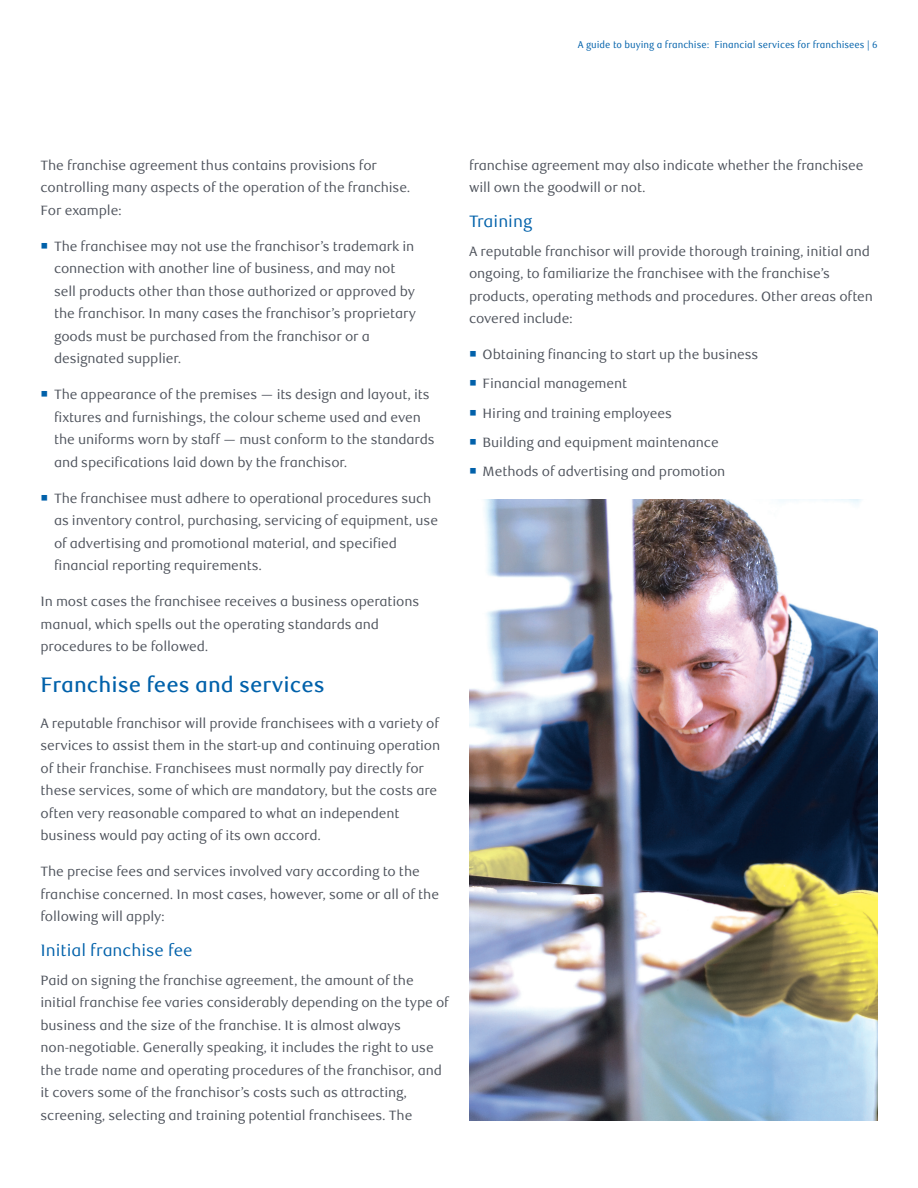
<style>
.page{position:relative;width:918px;height:1188px;background:#fff}
.page>*{position:absolute;margin:0;border:0;box-sizing:border-box;transform-origin:0 0}
.subhead_-_level_1{font:500 21px "RBC Text";color:#0161aa}
.subhead___level_2{font:16.5px "RBC Text";color:#0161aa}
.body{font:13.5px/22.5px "RBC Text";letter-spacing:-.01em;color:#4e535c}
.t1{font:9.75px "RBC Text Cond";color:#0161aa}
.s1{color:#0161aa}
</style>
<div class="page">
<img style="left:469px;top:499px;width:409px;height:621px">
<p class="t1" style="left:578px;top:38px;width:301px">A guide to buying a franchise: Financial services for franchisees | 6</p>
<p class="body" style="left:40px;top:154px;width:371px">The franchise agreement thus contains provisions for controlling many aspects of the operation of the franchise.<br>For example:</p>
<p class="body" style="left:54px;top:235px;width:363px;text-indent:-14px"><span class="s1">○</span> The franchisee may not use the franchisor’s trademark in connection with another line of business, and may not sell products other than those authorized or approved by the franchisor. In many cases the franchisor’s proprietary goods must be purchased from the franchisor or a designated supplier.</p>
<p class="body" style="left:54px;top:383px;width:382px;text-indent:-14px"><span class="s1">○</span> The appearance of the premises — its design and layout, its fixtures and furnishings, the colour scheme used and even the uniforms worn by staff — must conform to the standards and specifications laid down by the franchisor.</p>
<p class="body" style="left:54px;top:487px;width:386px;text-indent:-14px"><span class="s1">○</span> The franchisee must adhere to operational procedures such as inventory control, purchasing, servicing of equipment, use of advertising and promotional material, and specified financial reporting requirements.</p>
<p class="body" style="left:40px;top:590px;width:380px">In most cases the franchisee receives a business operations manual, which spells out the operating standards and procedures to be followed.</p>
<p class="subhead_-_level_1" style="left:40px;top:672px;width:286px">Franchise fees and services</p>
<p class="body" style="left:40px;top:712px;width:401px">A reputable franchisor will provide franchisees with a variety of services to assist them in the start-up and continuing operation of their franchise. Franchisees must normally pay directly for these services, some of which are mandatory, but the costs are often very reasonable compared to what an independent business would pay acting of its own accord.</p>
<p class="body" style="left:40px;top:860px;width:400px">The precise fees and services involved vary according to the franchise concerned. In most cases, however, some or all of the following will apply:</p>
<p class="subhead___level_2" style="left:40px;top:940px;width:154px">Initial franchise fee</p>
<p class="body" style="left:40px;top:969px;width:410px">Paid on signing the franchise agreement, the amount of the initial franchise fee varies considerably depending on the type of business and the size of the franchise. It is almost always non-negotiable. Generally speaking, it includes the right to use the trade name and operating procedures of the franchisor, and it covers some of the franchisor’s costs such as attracting, screening, selecting and training potential franchisees. The</p>
<p class="body" style="left:469px;top:154px;width:396px">franchise agreement may also indicate whether the franchisee will own the goodwill or not.</p>
<p class="subhead___level_2" style="left:469px;top:211px;width:65px">Training</p>
<p class="body" style="left:469px;top:240px;width:405px">A reputable franchisor will provide thorough training, initial and ongoing, to familiarize the franchisee with the franchise’s products, operating methods and procedures. Other areas often covered include:</p>
<p class="body" style="left:469px;top:344px;width:291px"><span class="s1">○</span> Obtaining financing to start up the business</p>
<p class="body" style="left:469px;top:373px;width:159px"><span class="s1">○</span> Financial management</p>
<p class="body" style="left:469px;top:402px;width:204px"><span class="s1">○</span> Hiring and training employees</p>
<p class="body" style="left:469px;top:431px;width:251px"><span class="s1">○</span> Building and equipment maintenance</p>
<p class="body" style="left:469px;top:460px;width:258px"><span class="s1">○</span> Methods of advertising and promotion</p>
</div>
